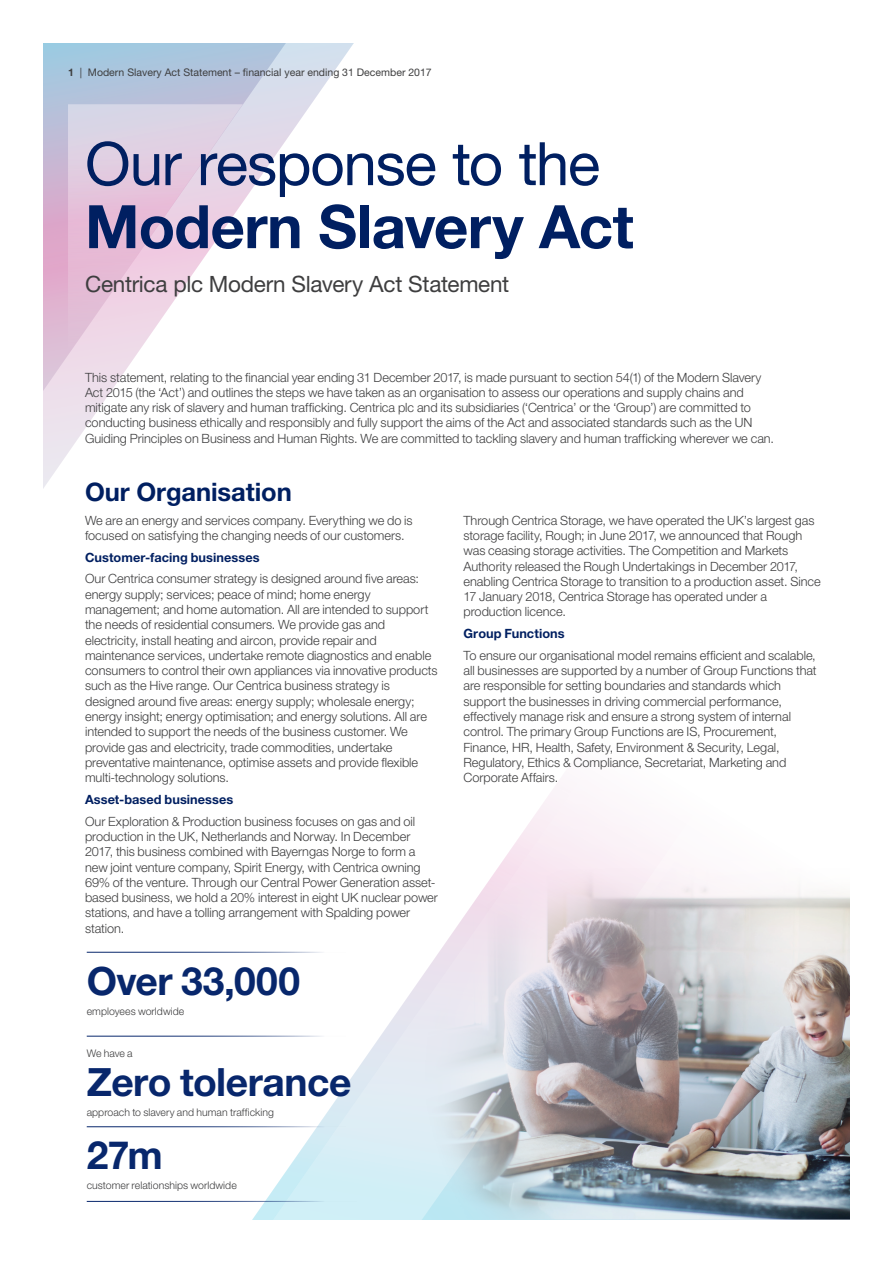
<style>
.page{position:relative;width:893px;height:1263px;background:#fff}
.page>*{position:absolute;margin:0;border:0;box-sizing:border-box;transform-origin:0 0}
.Header-0{font:60px/63px "Helvetica Neue LT Std";letter-spacing:-.02em;color:#001f61}
.Pull_Out_Figures_26p{font:700 39px "Helvetica Neue LT Std";letter-spacing:-.015em;color:#08276c}
.Header_2{font:700 25.5px "Helvetica Neue LT Std";color:#001f61}
.Intro_Text{font:22.5px "Helvetica Neue LT Std";letter-spacing:-.015em;color:#3e3e3f}
.Body_text{font:300 12.75px/15.3px "Helvetica Neue LT Std";letter-spacing:-.005em;color:#3e3e3f}
.Body_text-2{font:700 12.75px "Helvetica Neue LT Std";letter-spacing:.005em;color:#001f61}
.Pull_Out_Caption___H{font:300 10.5px "Helvetica Neue LT Std";letter-spacing:.005em;color:#3e3e3f}
.t1{font:10.5px "Helvetica Neue LT Std";color:#3e3e3f}
.Pull_Out_Figures_26p-2{font:300 10.5px "Helvetica Neue LT Std";letter-spacing:-.01em;color:#3e3e3f}
.s1{font-weight:700}
</style>
<div class="page">
<svg style="left:90px;top:951px;width:319px;height:269px"></svg>
<svg style="left:498px;top:786px;width:169px;height:82px;fill:#fbf3f8"></svg>
<svg style="left:43px;top:43px;width:286px;height:445px"></svg>
<hr style="left:87px;top:952px;width:259px;height:1px;background:#08276c">
<hr style="left:87px;top:1036px;width:259px;height:1px;background:#08276c">
<hr style="left:87px;top:1126px;width:259px;height:1px;background:#08276c">
<hr style="left:87px;top:1201px;width:270px;height:1px;background:#08276c">
<img style="left:411px;top:868px;width:439px;height:351px">
<p class="t1" style="left:68px;top:66px;width:365px"><span class="s1">1</span> | Modern Slavery Act Statement – financial year ending 31 December 2017</p>
<p class="Header-0" style="left:85px;top:131px;width:550px">Our response to the<br><span class="s1">Modern Slavery Act</span></p>
<p class="Intro_Text" style="left:85px;top:271px;width:426px">Centrica plc Modern Slavery Act Statement</p>
<p class="Body_text" style="left:85px;top:369px;width:691px">This statement, relating to the financial year ending 31 December 2017, is made pursuant to section 54(1) of the Modern Slavery Act 2015 (the ‘Act’) and outlines the steps we have taken as an organisation to assess our operations and supply chains and mitigate any risk of slavery and human trafficking. Centrica plc and its subsidiaries (‘Centrica’ or the ‘Group’) are committed to conducting business ethically and responsibly and fully support the aims of the Act and associated standards such as the UN Guiding Principles on Business and Human Rights. We are committed to tackling slavery and human trafficking wherever we can.</p>
<p class="Header_2" style="left:85px;top:476px;width:208px">Our Organisation</p>
<p class="Body_text" style="left:85px;top:512px;width:329px">We are an energy and services company. Everything we do is focused on satisfying the changing needs of our customers.</p>
<p class="Body_text-2" style="left:85px;top:549px;width:176px">Customer-facing businesses</p>
<p class="Body_text" style="left:85px;top:571px;width:354px">Our Centrica consumer strategy is designed around five areas: energy supply; services; peace of mind; home energy management; and home automation. All are intended to support the needs of residential consumers. We provide gas and electricity, install heating and aircon, provide repair and maintenance services, undertake remote diagnostics and enable consumers to control their own appliances via innovative products such as the Hive range. Our Centrica business strategy is designed around five areas: energy supply; wholesale energy; energy insight; energy optimisation; and energy solutions. All are intended to support the needs of the business customer. We provide gas and electricity, trade commodities, undertake preventative maintenance, optimise assets and provide flexible multi-technology solutions.</p>
<p class="Body_text-2" style="left:85px;top:791px;width:150px">Asset-based businesses</p>
<p class="Body_text" style="left:85px;top:813px;width:354px">Our Exploration &amp; Production business focuses on gas and oil production in the UK, Netherlands and Norway. In December 2017, this business combined with Bayerngas Norge to form a new joint venture company, Spirit Energy, with Centrica owning 69% of the venture. Through our Central Power Generation asset&shy;based business, we hold a 20% interest in eight UK nuclear power stations, and have a tolling arrangement with Spalding power station.</p>
<p class="Pull_Out_Figures_26p" style="left:87px;top:957px;width:215px">Over 33,000</p>
<p class="Pull_Out_Caption___H" style="left:87px;top:1005px;width:99px">employees worldwide</p>
<p class="Pull_Out_Figures_26p-2" style="left:87px;top:1047px;width:48px">We have a</p>
<p class="Pull_Out_Figures_26p" style="left:87px;top:1058px;width:266px">Zero tolerance</p>
<p class="Pull_Out_Caption___H" style="left:87px;top:1105px;width:189px">approach to slavery and human trafficking</p>
<p class="Pull_Out_Figures_26p" style="left:87px;top:1131px;width:77px">27m</p>
<p class="Pull_Out_Caption___H" style="left:87px;top:1179px;width:152px">customer relationships worldwide</p>
<p class="Body_text" style="left:463px;top:512px;width:359px">Through Centrica Storage, we have operated the UK’s largest gas storage facility, Rough; in June 2017, we announced that Rough was ceasing storage activities. The Competition and Markets Authority released the Rough Undertakings in December 2017, enabling Centrica Storage to transition to a production asset. Since 17 January 2018, Centrica Storage has operated under a production licence.</p>
<p class="Body_text-2" style="left:463px;top:626px;width:103px">Group Functions</p>
<p class="Body_text" style="left:463px;top:647px;width:355px">To ensure our organisational model remains efficient and scalable, all businesses are supported by a number of Group Functions that are responsible for setting boundaries and standards which support the businesses in driving commercial performance, effectively manage risk and ensure a strong system of internal control. The primary Group Functions are IS, Procurement, Finance, HR, Health, Safety, Environment &amp; Security, Legal, Regulatory, Ethics &amp; Compliance, Secretariat, Marketing and Corporate Affairs.</p>
</div>
